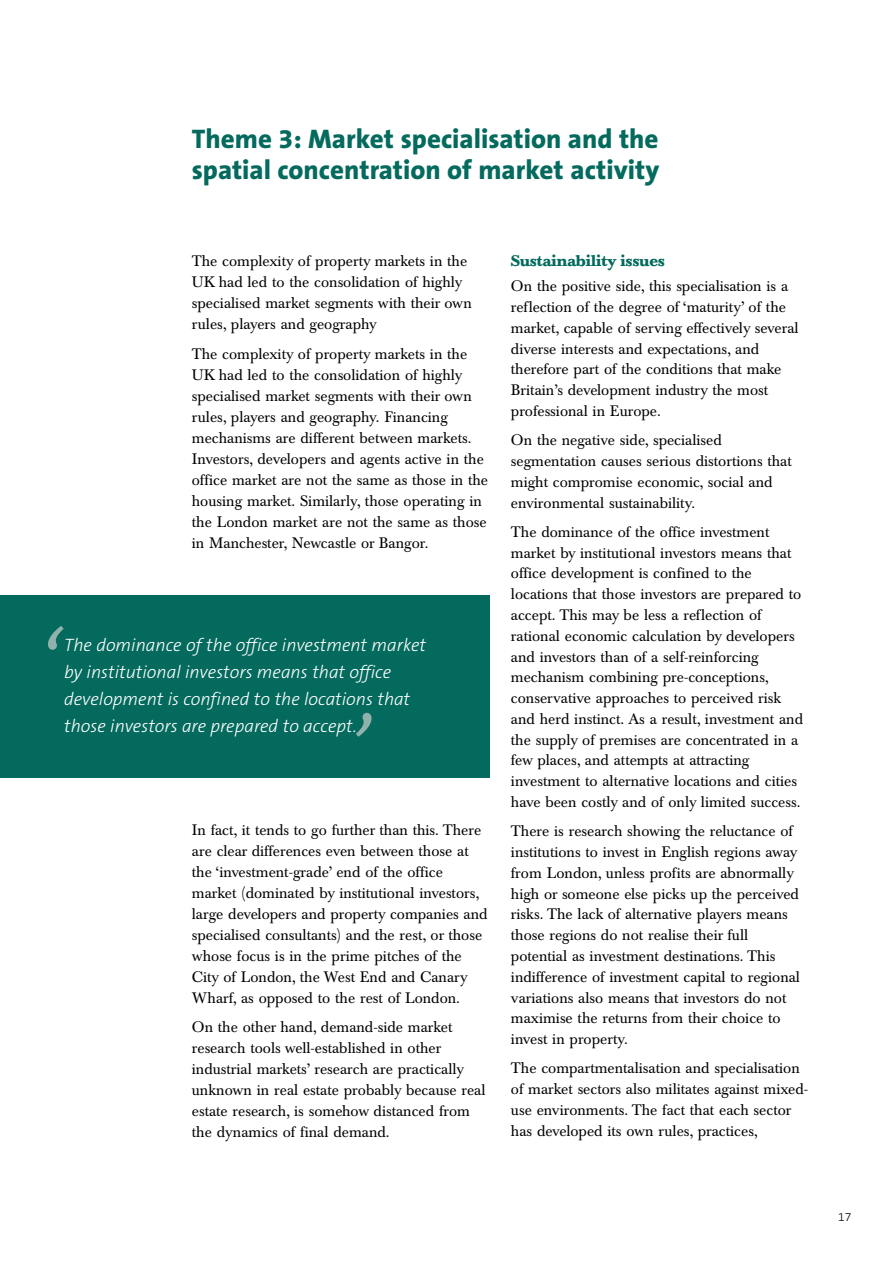
<style>
.page{position:relative;width:893px;height:1262px;background:#fff}
.page>*{position:absolute;margin:0;border:0;box-sizing:border-box;transform-origin:0 0}
.t1{font:italic 300 105px "The Sans B3";color:#90b2aa}
.t2{font:800 27px/31.5px "The Sans B8";color:#036a5d}
.t3{font:italic 300 18px/27px "The Sans B3";color:#fff}
.t4{font:15px/21px "Baskerville Berth BQ";color:#000}
.t5{font:700 15px "Baskerville Berth BQ";color:#036a5d}
.t6{font:300 12px "The Sans B3";color:#000}
</style>
<div class="page">
<div style="left:0;top:595px;width:489px;height:183px;background:#036a5d"></div>
<h2 class="t2" style="left:192px;top:125px;width:469px">Theme 3: Market specialisation and the spatial concentration of market activity</h2>
<p class="t4" style="left:192px;top:252px;width:281px">The complexity of property markets in the UK had led to the consolidation of highly specialised market segments with their own rules, players and geography</p>
<p class="t4" style="left:192px;top:344px;width:298px">The complexity of property markets in the UK had led to the consolidation of highly specialised market segments with their own rules, players and geography. Financing mechanisms are different between markets.<br>Investors, developers and agents active in the office market are not the same as those in the housing market. Similarly, those operating in the London market are not the same as those in Manchester, Newcastle or Bangor.</p>
<h1 class="t1" style="left:35px;top:629px;width:25px">‘</h1>
<p class="t3" style="left:64px;top:633px;width:363px">The dominance of the office investment market by institutional investors means that office development is confined to the locations that those investors are prepared to accept.</p>
<h1 class="t1" style="left:345px;top:715px;width:25px">’</h1>
<p class="t4" style="left:192px;top:820px;width:297px">In fact, it tends to go further than this. There are clear differences even between those at the ‘investment-grade’ end of the office market (dominated by institutional investors, large developers and property companies and specialised consultants) and the rest, or those whose focus is in the prime pitches of the City of London, the West End and Canary Wharf, as opposed to the rest of London.</p>
<p class="t4" style="left:192px;top:1018px;width:295px">On the other hand, demand-side market research tools well-established in other industrial markets’ research are practically unknown in real estate probably because real estate research, is somehow distanced from the dynamics of final demand.</p>
<p class="t5" style="left:511px;top:255px;width:155px">Sustainability issues</p>
<p class="t4" style="left:511px;top:277px;width:289px">On the positive side, this specialisation is a reflection of the degree of ‘maturity’ of the market, capable of serving effectively several diverse interests and expectations, and therefore part of the conditions that make Britain’s development industry the most professional in Europe.</p>
<p class="t4" style="left:511px;top:431px;width:282px">On the negative side, specialised segmentation causes serious distortions that might compromise economic, social and environmental sustainability.</p>
<p class="t4" style="left:511px;top:522px;width:294px">The dominance of the office investment market by institutional investors means that office development is confined to the locations that those investors are prepared to accept. This may be less a reflection of rational economic calculation by developers and investors than of a self-reinforcing mechanism combining pre-conceptions, conservative approaches to perceived risk and herd instinct. As a result, investment and the supply of premises are concentrated in a few places, and attempts at attracting investment to alternative locations and cities have been costly and of only limited success.</p>
<p class="t4" style="left:511px;top:822px;width:290px">There is research showing the reluctance of institutions to invest in English regions away from London, unless profits are abnormally high or someone else picks up the perceived risks. The lack of alternative players means those regions do not realise their full potential as investment destinations. This indifference of investment capital to regional variations also means that investors do not maximise the returns from their choice to invest in property.</p>
<p class="t4" style="left:511px;top:1059px;width:299px">The compartmentalisation and specialisation of market sectors also militates against mixed&shy;use environments. The fact that each sector has developed its own rules, practices,</p>
<p class="t6" style="left:838px;top:1212px;width:15px">17</p>
</div>
